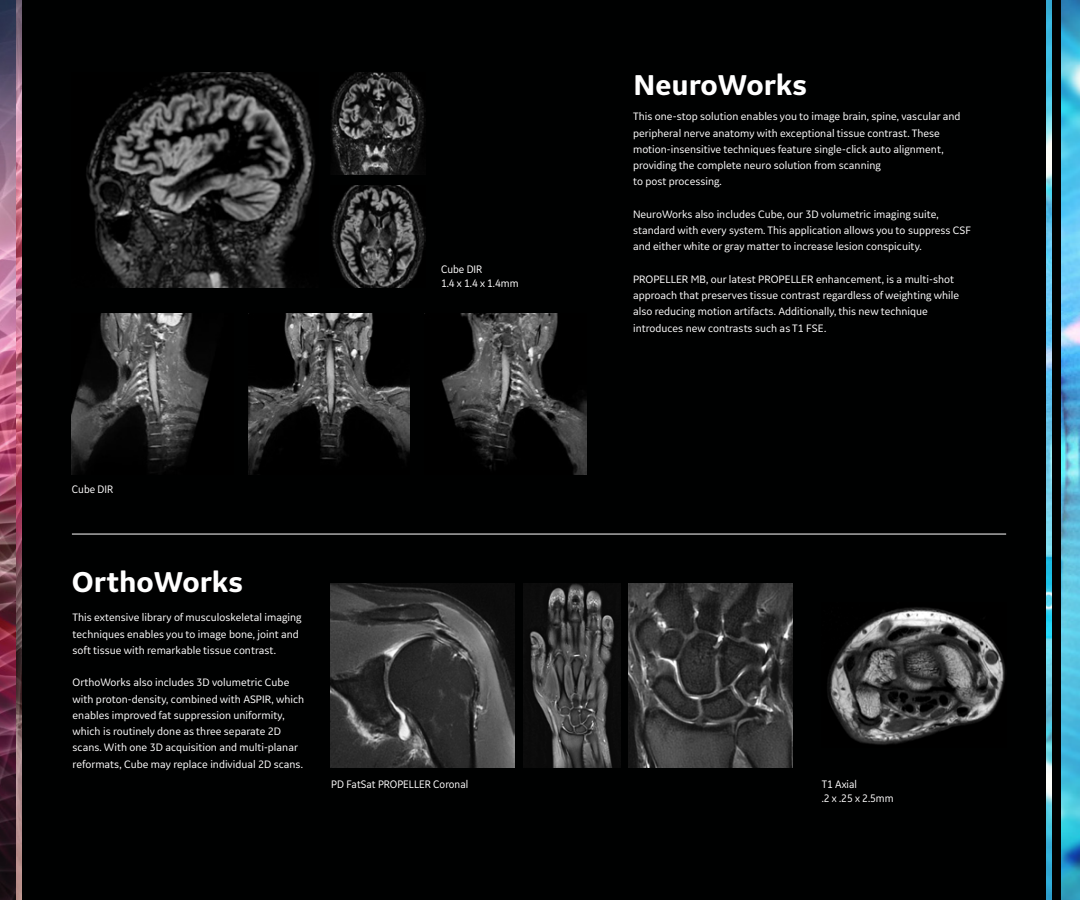
<style>
.page{position:relative;width:1080px;height:900px;background:#000101}
.page>*{position:absolute;margin:0;border:0;box-sizing:border-box;transform-origin:0 0}
.t1{font:700 30px "GE Inspira Sans";color:#fff}
.t2{font:11.38px/13.6px "GE Inspira Sans";color:#fff;scale:.94 1}
.t3{font:11.25px/16.2px "GE Inspira Sans";color:#fff}
</style>
<div class="page">
<img style="left:1px;top:0;width:16px;height:900px">
<hr style="left:72px;top:534px;width:934px;height:1px;background:#fff">
<svg style="left:17px;top:0;width:4px;height:900px;background:#a96c7d"></svg>
<img style="left:86px;top:72px;width:229px;height:215px">
<img style="left:331px;top:72px;width:94px;height:102px">
<img style="left:331px;top:185px;width:95px;height:102px">
<img style="left:0;top:0;width:1px;height:900px">
<img style="left:1061px;top:0;width:19px;height:900px">
<img style="left:1047px;top:0;width:4px;height:900px">
<img style="left:72px;top:314px;width:137px;height:161px">
<img style="left:248px;top:314px;width:162px;height:161px">
<img style="left:442px;top:314px;width:144px;height:161px">
<img style="left:330px;top:583px;width:185px;height:184px">
<img style="left:524px;top:583px;width:96px;height:184px">
<img style="left:629px;top:583px;width:163px;height:184px">
<img style="left:827px;top:607px;width:178px;height:138px">
<p class="t2" style="left:441px;top:263px;width:84px">Cube DIR<br>1.4 x 1.4 x 1.4mm</p>
<h1 class="t1" style="left:634px;top:67px;width:175px">NeuroWorks</h1>
<p class="t3" style="left:633px;top:108px;width:329px">This one-stop solution enables you to image brain, spine, vascular and peripheral nerve anatomy with exceptional tissue contrast. These motion-insensitive techniques feature single-click auto alignment, providing the complete neuro solution from scanning<br>to post processing.</p>
<p class="t3" style="left:633px;top:206px;width:340px">NeuroWorks also includes Cube, our 3D volumetric imaging suite, standard with every system. This application allows you to suppress CSF and either white or gray matter to increase lesion conspicuity.</p>
<p class="t3" style="left:633px;top:271px;width:328px">PROPELLER MB, our latest PROPELLER enhancement, is a multi-shot approach that preserves tissue contrast regardless of weighting while also reducing motion artifacts. Additionally, this new technique introduces new contrasts such as T1 FSE.</p>
<p class="t2" style="left:72px;top:482px;width:45px">Cube DIR</p>
<h1 class="t1" style="left:72px;top:563px;width:173px">OrthoWorks</h1>
<p class="t3" style="left:73px;top:609px;width:231px">This extensive library of musculoskeletal imaging techniques enables you to image bone, joint and soft tissue with remarkable tissue contrast.</p>
<p class="t3" style="left:73px;top:674px;width:233px">OrthoWorks also includes 3D volumetric Cube with proton-density, combined with ASPIR, which enables improved fat suppression uniformity, which is routinely done as three separate 2D scans. With one 3D acquisition and multi-planar reformats, Cube may replace individual 2D scans.</p>
<p class="t2" style="left:331px;top:778px;width:147px">PD FatSat PROPELLER Coronal</p>
<p class="t2" style="left:822px;top:778px;width:78px">T1 Axial<br>.2 x .25 x 2.5mm</p>
</div>
